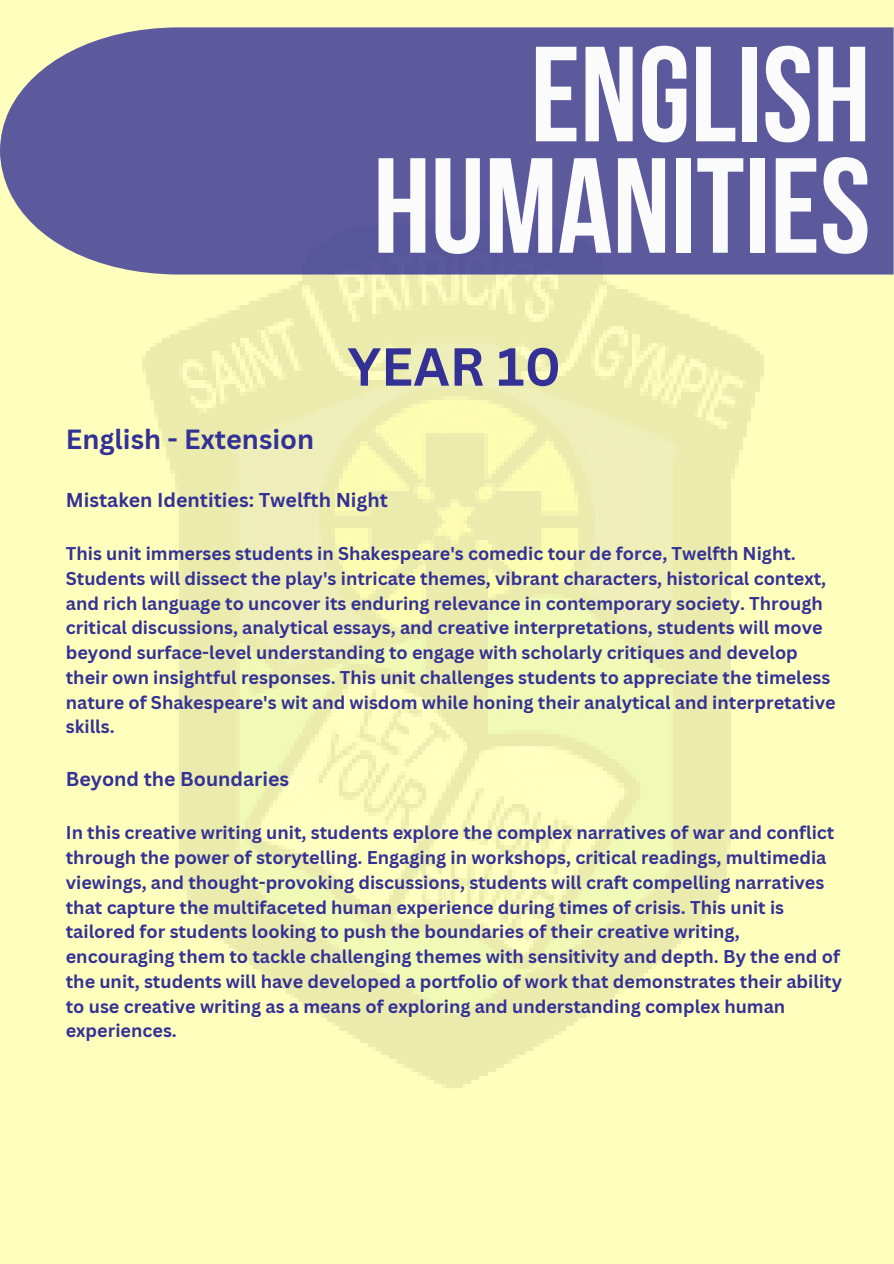
<style>
.page{position:relative;width:894px;height:1264px;background:#fff}
.page>*{position:absolute;margin:0;border:0;box-sizing:border-box;transform-origin:0 0}
.t1{font:135px/111.3px "Bebas Neue Cyrillic";color:#fbfbfb;text-align:right}
.t2{font:700 52.35px "Canva Sans";color:#343196}
.t3{font:700 27px "Canva Sans";color:#343196}
.t4{font:700 19.5px "Canva Sans";color:#343196}
.t5{font:700 18px/24.8px "Canva Sans";color:#343196}
</style>
<div class="page">
<div style="left:0;top:0;width:893px;height:1263px;background:linear-gradient(to right,#f9f9b9,#f8f8b9)"></div>
<div style="left:0;top:27px;width:893px;height:247px;background:#5c5a9d"></div>
<h1 class="t1" style="left:373px;top:52px;width:499px">ENGLISH hUMANITIES</h1>
<p class="t2" style="left:347px;top:330px;width:215px">YEAR 10</p>
<h2 class="t3" style="left:66px;top:420px;width:250px">English - Extension</h2>
<h3 class="t4" style="left:66px;top:486px;width:323px">Mistaken Identities: Twelfth Night</h3>
<p class="t5" style="left:66px;top:541px;width:771px">This unit immerses students in Shakespeare's comedic tour de force, Twelfth Night.<br>Students will dissect the play's intricate themes, vibrant characters, historical context, and rich language to uncover its enduring relevance in contemporary society. Through critical discussions, analytical essays, and creative interpretations, students will move beyond surface-level understanding to engage with scholarly critiques and develop their own insightful responses. This unit challenges students to appreciate the timeless nature of Shakespeare's wit and wisdom while honing their analytical and interpretative skills.</p>
<p class="t4" style="left:66px;top:765px;width:225px">Beyond the Boundaries</p>
<p class="t5" style="left:66px;top:820px;width:777px">In this creative writing unit, students explore the complex narratives of war and conflict through the power of storytelling. Engaging in workshops, critical readings, multimedia viewings, and thought-provoking discussions, students will craft compelling narratives that capture the multifaceted human experience during times of crisis. This unit is tailored for students looking to push the boundaries of their creative writing, encouraging them to tackle challenging themes with sensitivity and depth. By the end of the unit, students will have developed a portfolio of work that demonstrates their ability to use creative writing as a means of exploring and understanding complex human experiences.</p>
</div>
